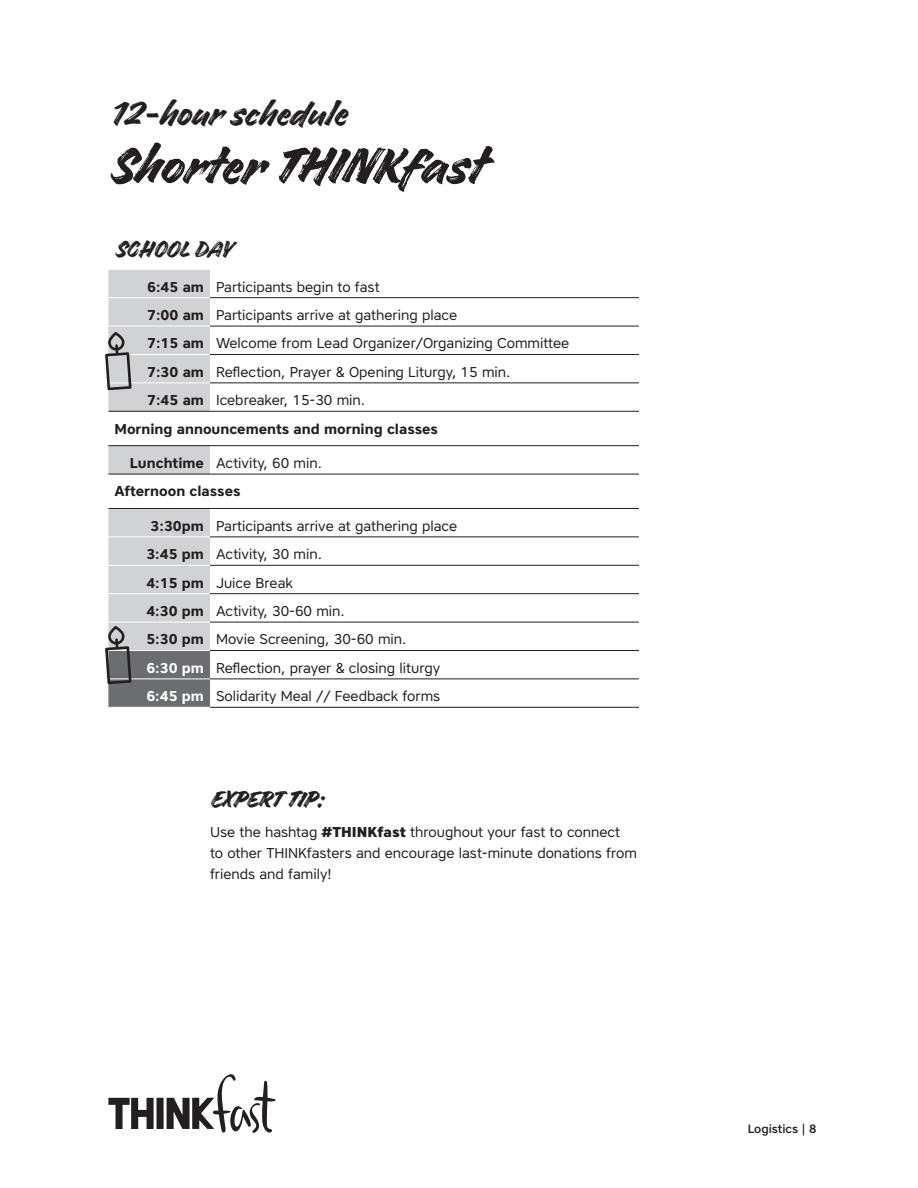
<style>
.page{position:relative;width:918px;height:1188px;background:#fff}
.page>*{position:absolute;margin:0;border:0;box-sizing:border-box;transform-origin:0 0}
.titre_handelson_2{font:58.5px "Handelson Two";color:#231f20}
.titre_handelson_2-2{font:39px "Handelson Two";color:#231f20}
.titre_à_cocher{font:27px "Handelson Two";color:#231f20}
.t1{font:14.25px/21px "Core Sans A45";color:#231f20}
.t2{font:700 14.25px "Core Sans A65";color:#231f20}
.t3{font:700 14.25px "Core Sans A65";color:#fff}
.t4{font:500 12px "Core Sans A55";color:#231f20}
.s1{font-family:"Core Sans A75";font-weight:800}
</style>
<div class="page">
<svg style="left:108px;top:1098px;width:46px;height:31px"></svg>
<div style="left:157px;top:1098px;width:7px;height:31px;background:#231f20"></div>
<svg style="left:167px;top:1074px;width:109px;height:59px"></svg>
<hr style="left:210px;top:326px;width:429px;height:1px;background:#231f20">
<hr style="left:210px;top:354px;width:429px;height:1px;background:#231f20">
<hr style="left:210px;top:383px;width:429px;height:1px;background:#231f20">
<hr style="left:210px;top:537px;width:429px;height:1px;background:#231f20">
<hr style="left:210px;top:593px;width:429px;height:1px;background:#231f20">
<hr style="left:210px;top:622px;width:429px;height:1px;background:#231f20">
<hr style="left:210px;top:650px;width:429px;height:1px;background:#231f20">
<hr style="left:210px;top:679px;width:429px;height:1px;background:#231f20">
<hr style="left:210px;top:707px;width:429px;height:1px;background:#231f20">
<hr style="left:210px;top:297px;width:429px;height:1px;background:#231f20">
<hr style="left:210px;top:474px;width:429px;height:1px;background:#231f20">
<hr style="left:210px;top:508px;width:429px;height:1px;background:#231f20">
<hr style="left:210px;top:411px;width:429px;height:1px;background:#231f20">
<hr style="left:210px;top:445px;width:429px;height:1px;background:#231f20">
<hr style="left:210px;top:565px;width:429px;height:1px;background:#231f20">
<svg style="left:105px;top:269px;width:105px;height:438px"></svg>
<p class="titre_handelson_2-2" style="left:108px;top:92px;width:240px">12-hour schedule</p>
<p class="titre_handelson_2" style="left:108px;top:134px;width:376px">Shorter THINKfast</p>
<p class="titre_à_cocher" style="left:114px;top:234px;width:119px">SCHOOL DAY</p>
<p class="t2" style="left:147px;top:277px;width:58px">6:45 am</p>
<p class="t1" style="left:216px;top:276px;width:165px">Participants begin to fast</p>
<p class="t2" style="left:147px;top:306px;width:58px">7:00 am</p>
<p class="t1" style="left:216px;top:304px;width:243px">Participants arrive at gathering place</p>
<p class="t2" style="left:147px;top:334px;width:58px">7:15 am</p>
<p class="t1" style="left:216px;top:333px;width:355px">Welcome from Lead Organizer/Organizing Committee</p>
<p class="t2" style="left:147px;top:362px;width:58px">7:30 am</p>
<p class="t1" style="left:216px;top:361px;width:296px">Reflection, Prayer &amp; Opening Liturgy, 15 min.</p>
<p class="t2" style="left:147px;top:391px;width:58px">7:45 am</p>
<p class="t1" style="left:216px;top:390px;width:151px">Icebreaker, 15-30 min.</p>
<p class="t2" style="left:114px;top:419px;width:325px">Morning announcements and morning classes</p>
<p class="t2" style="left:130px;top:454px;width:76px">Lunchtime</p>
<p class="t1" style="left:216px;top:452px;width:108px">Activity, 60 min.</p>
<p class="t2" style="left:114px;top:482px;width:128px">Afternoon classes</p>
<p class="t2" style="left:151px;top:516px;width:55px">3:30pm</p>
<p class="t1" style="left:216px;top:515px;width:243px">Participants arrive at gathering place</p>
<p class="t2" style="left:146px;top:545px;width:59px">3:45 pm</p>
<p class="t1" style="left:216px;top:544px;width:108px">Activity, 30 min.</p>
<p class="t2" style="left:146px;top:573px;width:59px">4:15 pm</p>
<p class="t1" style="left:216px;top:572px;width:78px">Juice Break</p>
<p class="t2" style="left:146px;top:602px;width:59px">4:30 pm</p>
<p class="t1" style="left:216px;top:600px;width:130px">Activity, 30-60 min.</p>
<p class="t2" style="left:146px;top:630px;width:59px">5:30 pm</p>
<p class="t1" style="left:216px;top:629px;width:192px">Movie Screening, 30-60 min.</p>
<p class="t3" style="left:146px;top:659px;width:59px">6:30 pm</p>
<p class="t1" style="left:216px;top:657px;width:226px">Reflection, prayer &amp; closing liturgy</p>
<p class="t3" style="left:146px;top:687px;width:59px">6:45 pm</p>
<p class="t1" style="left:216px;top:686px;width:226px">Solidarity Meal // Feedback forms</p>
<p class="titre_à_cocher" style="left:210px;top:784px;width:115px">EXPERT TIP:</p>
<p class="t1" style="left:210px;top:821px;width:429px">Use the hashtag <span class="s1">#THINKfast</span> throughout your fast to connect<br>to other THINKfasters and encourage last-minute donations from friends and family!</p>
<p class="t4" style="left:748px;top:1121px;width:70px">Logistics | 8</p>
</div>
